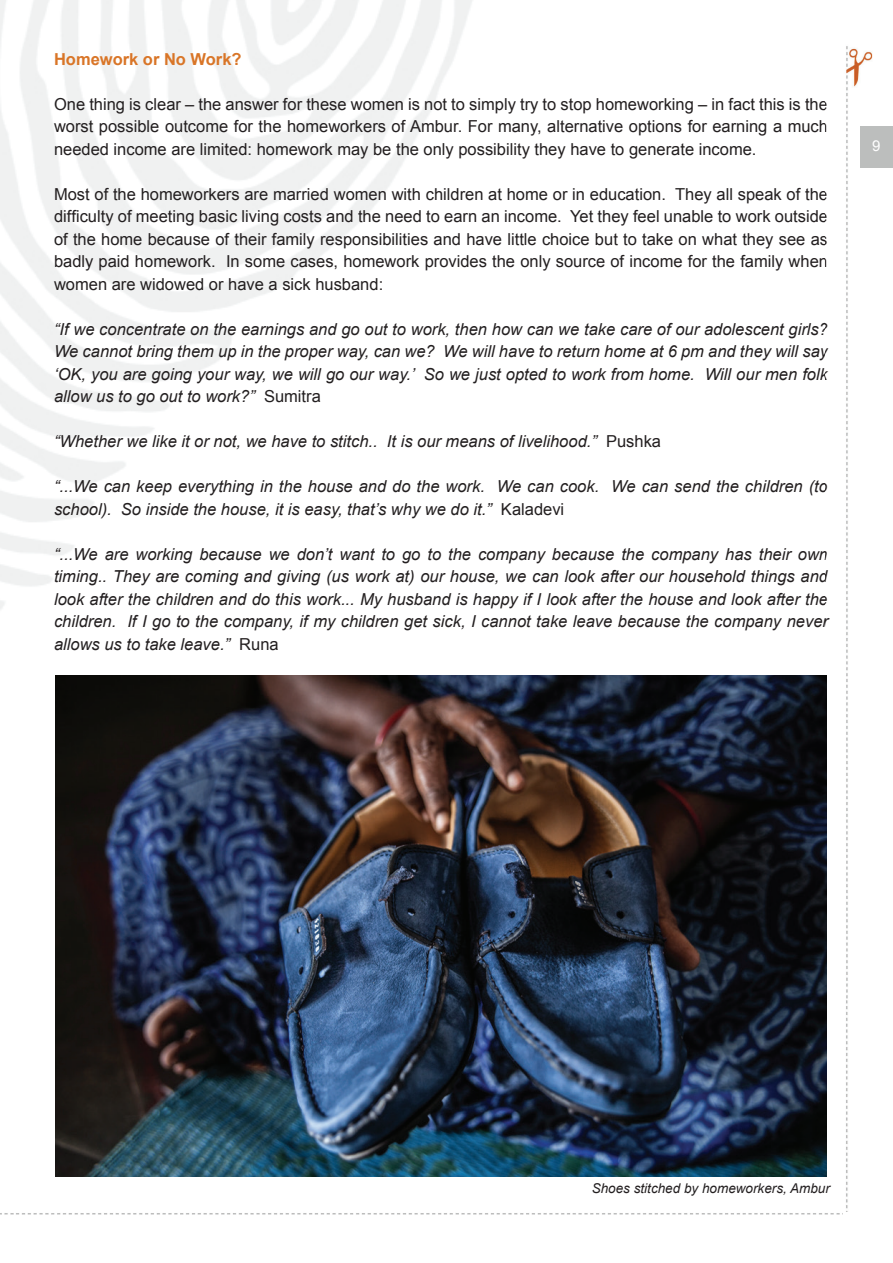
<style>
.page{position:relative;width:893px;height:1263px;background:#fff}
.page>*{position:absolute;margin:0;border:0;box-sizing:border-box;transform-origin:0 0}
.t1{font:italic 16.5px/22.5px "Arial";color:#231f20;text-align:justify}
.t2{font:16.5px/22.5px "Arial";color:#231f20;text-align:justify}
.t3{font:700 16.5px "Arial";color:#d97527}
.t4{font:15px "Arial";color:#fff}
.t5{font:italic 13.5px "Arial";color:#231f20}
.s1{font-style:normal}
</style>
<div class="page">
<img style="left:0;top:0;width:489px;height:1084px">
<img style="left:0;top:1213px;width:843px;height:2px">
<img style="left:826px;top:46px;width:50px;height:1165px">
<img style="left:56px;top:676px;width:770px;height:500px">
<p class="t3" style="left:54px;top:48px;width:189px">Homework or No Work?</p>
<p class="t2" style="left:54px;top:93px;width:775px">One thing is clear – the answer for these women is not to simply try to stop homeworking – in fact this is the worst possible outcome for the homeworkers of Ambur. For many, alternative options for earning a much needed income are limited: homework may be the only possibility they have to generate income.</p>
<p class="t2" style="left:54px;top:183px;width:776px">Most of the homeworkers are married women with children at home or in education. They all speak of the difficulty of meeting basic living costs and the need to earn an income. Yet they feel unable to work outside of the home because of their family responsibilities and have little choice but to take on what they see as badly paid homework. In some cases, homework provides the only source of income for the family when women are widowed or have a sick husband:</p>
<p class="t1" style="left:54px;top:318px;width:776px">“If we concentrate on the earnings and go out to work, then how can we take care of our adolescent girls?<br>We cannot bring them up in the proper way, can we? We will have to return home at 6 pm and they will say ‘OK, you are going your way, we will go our way.’ So we just opted to work from home. Will our men folk allow us to go out to work?” <span class="s1">Sumitra</span></p>
<p class="t1" style="left:54px;top:430px;width:609px">“Whether we like it or not, we have to stitch.. It is our means of livelihood.” <span class="s1">Pushka</span></p>
<p class="t1" style="left:54px;top:475px;width:775px">“...We can keep everything in the house and do the work. We can cook. We can send the children (to school). So inside the house, it is easy, that’s why we do it.” <span class="s1">Kaladevi</span></p>
<p class="t1" style="left:54px;top:543px;width:776px">“...We are working because we don’t want to go to the company because the company has their own timing.. They are coming and giving (us work at) our house, we can look after our household things and look after the children and do this work... My husband is happy if I look after the house and look after the children. If I go to the company, if my children get sick, I cannot take leave because the company never allows us to take leave.” <span class="s1">Runa</span></p>
<p class="t4" style="left:872px;top:136px;width:10px">9</p>
<p class="t5" style="left:592px;top:1179px;width:240px">Shoes stitched by homeworkers, Ambur</p>
</div>
